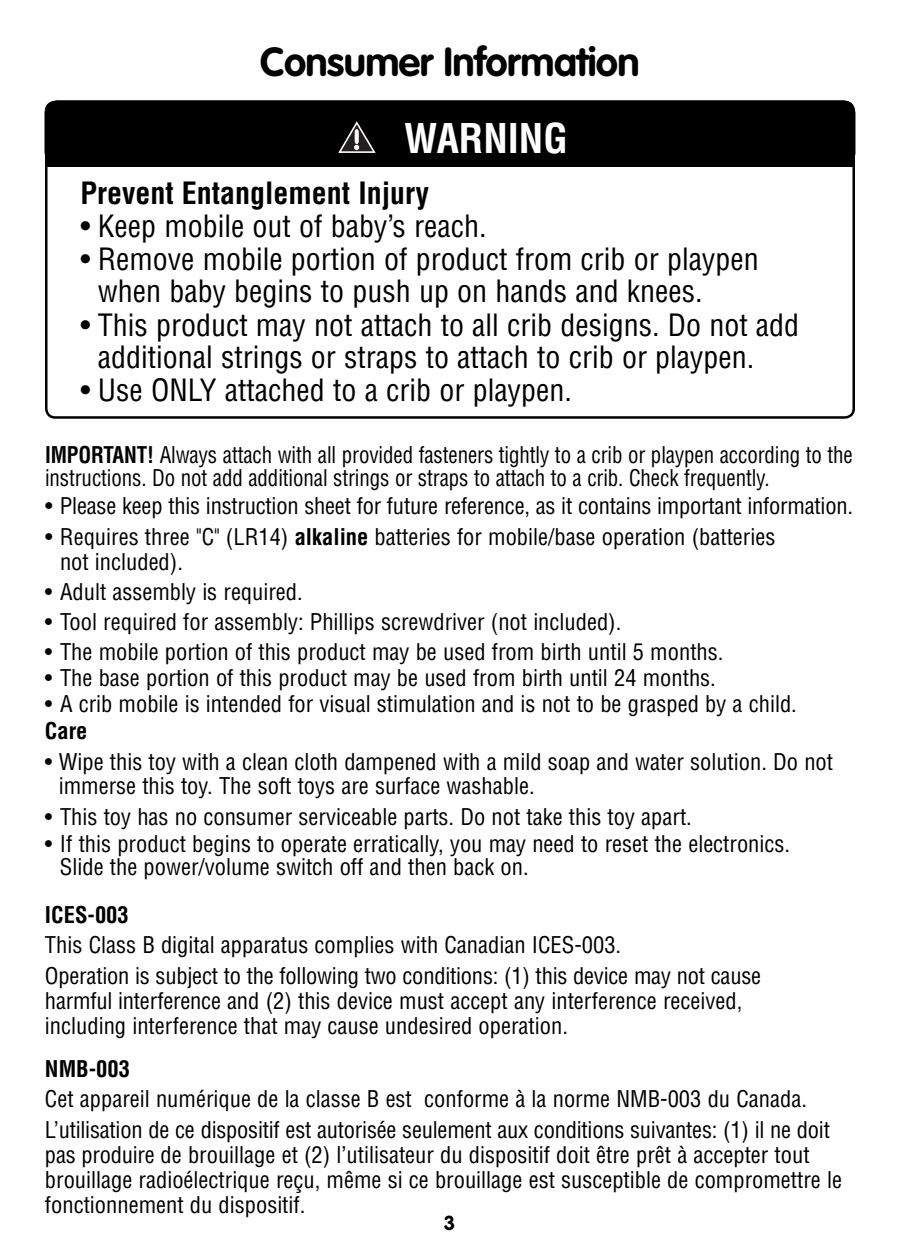
<style>
.page{position:relative;width:900px;height:1260px;background:#fff}
.page>*{position:absolute;margin:0;border:0;box-sizing:border-box;transform-origin:0 0}
.t1{font:700 40px "VAG Rounded Std";letter-spacing:-.015em;color:#000}
.t2{font:700 condensed 40px "Helvetica LT Std";color:#fff}
.t3{font:condensed 30px/32.5px "Helvetica LT Std";color:#000}
.t4{font:700 condensed 30px "Helvetica LT Std";color:#000}
.t5{font:condensed 22.5px/25px "Helvetica LT Std";color:#000}
.t6{font:condensed 22.5px/23.8px "Helvetica LT Std";color:#000;scale:.93 1}
.t7{font:700 condensed 22.5px "Helvetica LT Std";color:#000}
.t8{font:700 20px "VAG Rounded Std";color:#000}
.s1{font-weight:700}
</style>
<div class="page">
<div style="left:45px;top:101px;width:810px;height:64px;background:#000;border-radius:13px"></div>
<div style="left:45px;top:101px;width:810px;height:64px;border:1px solid #000;border-radius:13px"></div>
<div style="left:45px;top:119px;width:810px;height:48px;background:#000"></div>
<svg style="left:338px;top:121px;width:37px;height:32px"></svg>
<h1 class="t1" style="left:260px;top:45px;width:381px">Consumer Information</h1>
<h1 class="t2" style="left:404px;top:124px;width:165px">WARNING</h1>
<h2 class="t4" style="left:80px;top:182px;width:350px">Prevent Entanglement Injury</h2>
<h2 class="t3" style="left:80px;top:212px;width:408px">• Keep mobile out of baby’s reach.</h2>
<h2 class="t3" style="left:98px;top:246px;width:662px;text-indent:-17px">• Remove mobile portion of product from crib or playpen when baby begins to push up on hands and knees.</h2>
<h2 class="t3" style="left:98px;top:311px;width:703px;text-indent:-17px">• This product may not attach to all crib designs. Do not add additional strings or straps to attach to crib or playpen.</h2>
<h2 class="t3" style="left:80px;top:377px;width:493px">• Use ONLY attached to a crib or playpen.</h2>
<p class="t6" style="left:45px;top:445px;width:870px"><span class="s1">IMPORTANT!</span> Always attach with all provided fasteners tightly to a crib or playpen according to the instructions. Do not add additional strings or straps to attach to a crib. Check frequently.</p>
<p class="t5" style="left:45px;top:496px;width:810px">• Please keep this instruction sheet for future reference, as it contains important information.</p>
<p class="t5" style="left:60px;top:526px;width:717px;text-indent:-15px">• Requires three "C" (LR14) <span class="s1">alkaline</span> batteries for mobile/base operation (batteries not included).</p>
<p class="t5" style="left:45px;top:581px;width:259px">• Adult assembly is required.</p>
<p class="t5" style="left:45px;top:612px;width:578px">• Tool required for assembly: Phillips screwdriver (not included).</p>
<p class="t5" style="left:45px;top:641px;width:680px">• The mobile portion of this product may be used from birth until 5 months.</p>
<p class="t5" style="left:45px;top:667px;width:672px">• The base portion of this product may be used from birth until 24 months.</p>
<p class="t5" style="left:45px;top:694px;width:753px">• A crib mobile is intended for visual stimulation and is not to be grasped by a child.</p>
<p class="t7" style="left:45px;top:723px;width:44px">Care</p>
<p class="t5" style="left:59px;top:752px;width:776px;line-height:23.8px;text-indent:-14px">• Wipe this toy with a clean cloth dampened with a mild soap and water solution. Do not immerse this toy. The soft toys are surface washable.</p>
<p class="t5" style="left:45px;top:807px;width:648px">• This toy has no consumer serviceable parts. Do not take this toy apart.</p>
<p class="t5" style="left:60px;top:834px;width:732px;line-height:23.8px;text-indent:-15px">• If this product begins to operate erratically, you may need to reset the electronics.<br>Slide the power/volume switch off and then back on.</p>
<p class="t7" style="left:45px;top:907px;width:85px">ICES-003</p>
<p class="t5" style="left:45px;top:932px;width:718px;line-height:30.5px">This Class B digital apparatus complies with Canadian ICES-003.<br>Operation is subject to the following two conditions: (1) this device may not cause</p>
<p class="t5" style="left:45px;top:990px;width:699px">harmful interference and (2) this device must accept any interference received, including interference that may cause undesired operation.</p>
<p class="t7" style="left:45px;top:1061px;width:87px">NMB-003</p>
<p class="t5" style="left:45px;top:1086px;width:787px;line-height:30.5px">Cet appareil numérique de la classe B est conforme à la norme NMB-003 du Canada.<br>L’utilisation de ce dispositif est autorisée seulement aux conditions suivantes: (1) il ne doit</p>
<p class="t5" style="left:45px;top:1144px;width:799px">pas produire de brouillage et (2) l’utilisateur du dispositif doit être prêt à accepter tout brouillage radioélectrique reçu, même si ce brouillage est susceptible de compromettre le fonctionnement du dispositif.</p>
<p class="t8" style="left:444px;top:1215px;width:13px">3</p>
</div>
